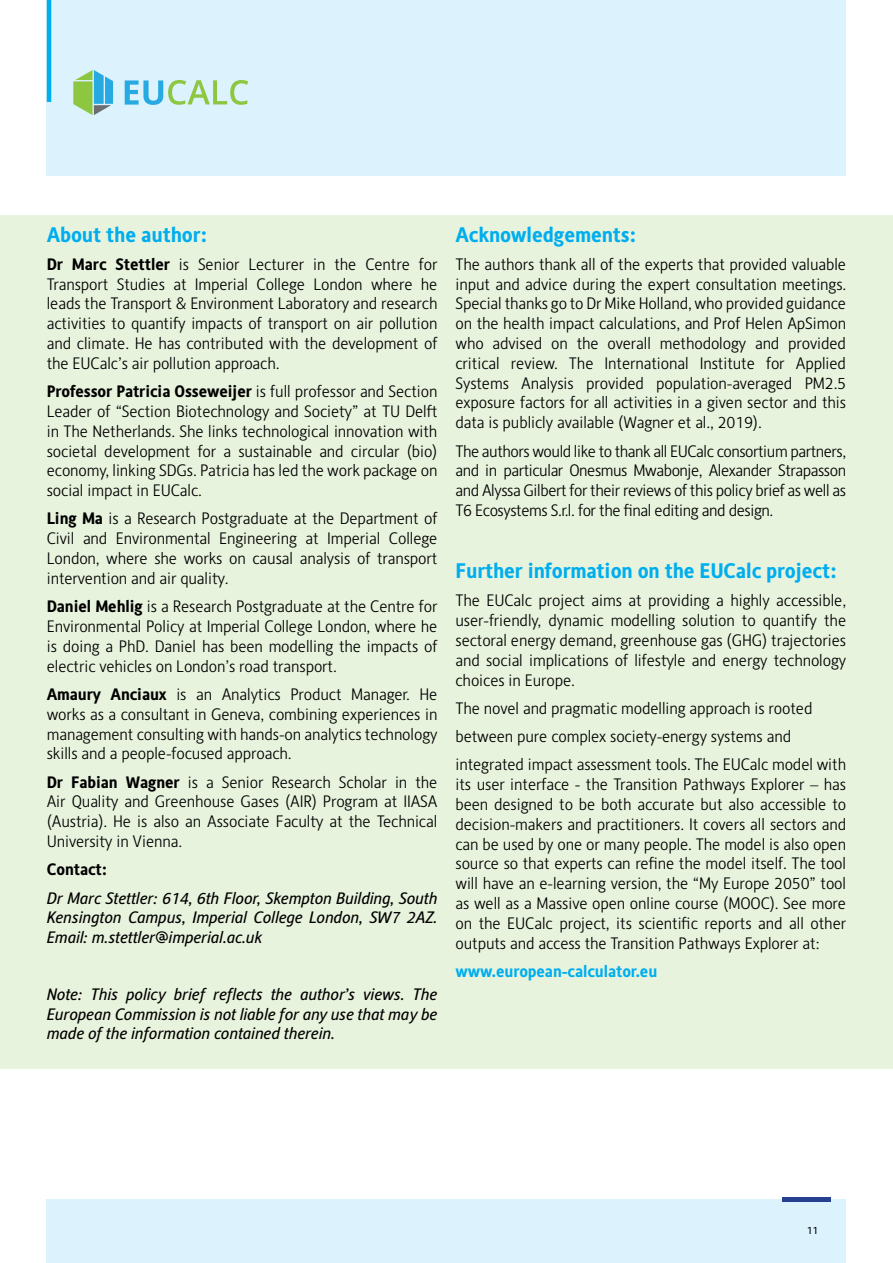
<style>
.page{position:relative;width:893px;height:1263px;background:#fff}
.page>*{position:absolute;margin:0;border:0;box-sizing:border-box;transform-origin:0 0}
.t1{font:700 21px "Alber";letter-spacing:-.01em;color:#00aeef}
.t2{font:300 16.5px/19.8px "Alber";letter-spacing:-.01em;color:#000;text-align:justify}
.t3{font:italic 16.5px/19.8px "Alber";letter-spacing:-.01em;color:#000;text-align:justify}
.t4{font:700 16.5px "Alber";letter-spacing:-.01em;color:#00aeef}
.t5{font:700 16.5px "Alber";letter-spacing:-.01em;color:#000}
.t6{font:10.5px "Alber";color:#000}
.s1{font-weight:700}
</style>
<div class="page">
<div style="left:47px;top:1199px;width:799px;height:64px;background:#dcf2fd"></div>
<div style="left:47px;top:0;width:799px;height:176px;background:#dcf2fd"></div>
<hr style="left:47px;top:0;width:4px;height:102px;background:#00aeef">
<svg style="left:125px;top:80px;width:123px;height:25px"></svg>
<svg style="left:73px;top:70px;width:40px;height:45px"></svg>
<hr style="left:782px;top:1197px;width:49px;height:4px;background:#25408f">
<div style="left:0;top:215px;width:893px;height:854px;background:#e8f3dd"></div>
<p class="t1" style="left:47px;top:221px;width:162px">About the author:</p>
<p class="t2" style="left:47px;top:254px;width:392px"><span class="s1">Dr Marc Stettler</span> is Senior Lecturer in the Centre for Transport Studies at Imperial College London where he leads the Transport &amp; Environment Laboratory and research activities to quantify impacts of transport on air pollution and climate. He has contributed with the development of the EUCalc’s air pollution approach.</p>
<p class="t2" style="left:47px;top:381px;width:392px"><span class="s1">Professor Patricia Osseweijer</span> is full professor and Section Leader of “Section Biotechnology and Society” at TU Delft in The Netherlands. She links technological innovation with societal development for a sustainable and circular (bio) economy, linking SDGs. Patricia has led the work package on social impact in EUCalc.</p>
<p class="t2" style="left:47px;top:509px;width:392px"><span class="s1">Ling Ma</span> is a Research Postgraduate at the Department of Civil and Environmental Engineering at Imperial College London, where she works on causal analysis of transport intervention and air quality.</p>
<p class="t2" style="left:47px;top:596px;width:392px"><span class="s1">Daniel Mehlig</span> is a Research Postgraduate at the Centre for Environmental Policy at Imperial College London, where he is doing a PhD. Daniel has been modelling the impacts of electric vehicles on London’s road transport.</p>
<p class="t2" style="left:47px;top:684px;width:392px"><span class="s1">Amaury Anciaux</span> is an Analytics Product Manager. He works as a consultant in Geneva, combining experiences in management consulting with hands-on analytics technology skills and a people-focused approach.</p>
<p class="t2" style="left:47px;top:772px;width:392px"><span class="s1">Dr Fabian Wagner</span> is a Senior Research Scholar in the Air Quality and Greenhouse Gases (AIR) Program at IIASA (Austria). He is also an Associate Faculty at the Technical University in Vienna.</p>
<p class="t5" style="left:47px;top:859px;width:62px">Contact:</p>
<p class="t3" style="left:47px;top:888px;width:392px">Dr Marc Stettler: 614, 6th Floor, Skempton Building, South Kensington Campus, Imperial College London, SW7 2AZ.<br>Email: m.stettler@imperial.ac.uk</p>
<p class="t3" style="left:47px;top:984px;width:392px">Note: This policy brief reflects the author’s views. The European Commission is not liable for any use that may be made of the information contained therein.</p>
<p class="t1" style="left:455px;top:221px;width:182px">Acknowledgements:</p>
<p class="t2" style="left:455px;top:254px;width:392px">The authors thank all of the experts that provided valuable input and advice during the expert consultation meetings.<br>Special thanks go to Dr Mike Holland, who provided guidance on the health impact calculations, and Prof Helen ApSimon who advised on the overall methodology and provided critical review. The International Institute for Applied Systems Analysis provided population-averaged PM2.5 exposure factors for all activities in a given sector and this data is publicly available (Wagner et al., 2019).</p>
<p class="t2" style="left:455px;top:441px;width:392px">The authors would like to thank all EUCalc consortium partners, and in particular Onesmus Mwabonje, Alexander Strapasson and Alyssa Gilbert for their reviews of this policy brief as well as T6 Ecosystems S.r.l. for the final editing and design.</p>
<p class="t1" style="left:455px;top:557px;width:383px">Further information on the EUCalc project:</p>
<p class="t2" style="left:455px;top:590px;width:392px">The EUCalc project aims at providing a highly accessible, user-friendly, dynamic modelling solution to quantify the sectoral energy demand, greenhouse gas (GHG) trajectories and social implications of lifestyle and energy technology choices in Europe.</p>
<p class="t2" style="left:455px;top:694px;width:392px;line-height:28.3px;text-align:left">The novel and pragmatic modelling approach is rooted between pure complex society-energy systems and integrated impact assessment tools. The EUCalc model with</p>
<p class="t2" style="left:455px;top:774px;width:392px">its user interface - the Transition Pathways Explorer – has been designed to be both accurate but also accessible to decision-makers and practitioners. It covers all sectors and can be used by one or many people. The model is also open source so that experts can refine the model itself. The tool will have an e-learning version, the “My Europe 2050” tool as well as a Massive open online course (MOOC). See more on the EUCalc project, its scientific reports and all other outputs and access the Transition Pathways Explorer at:</p>
<p class="t4" style="left:455px;top:960px;width:203px">www.european-calculator.eu</p>
<p class="t6" style="left:807px;top:1224px;width:13px">11</p>
</div>
